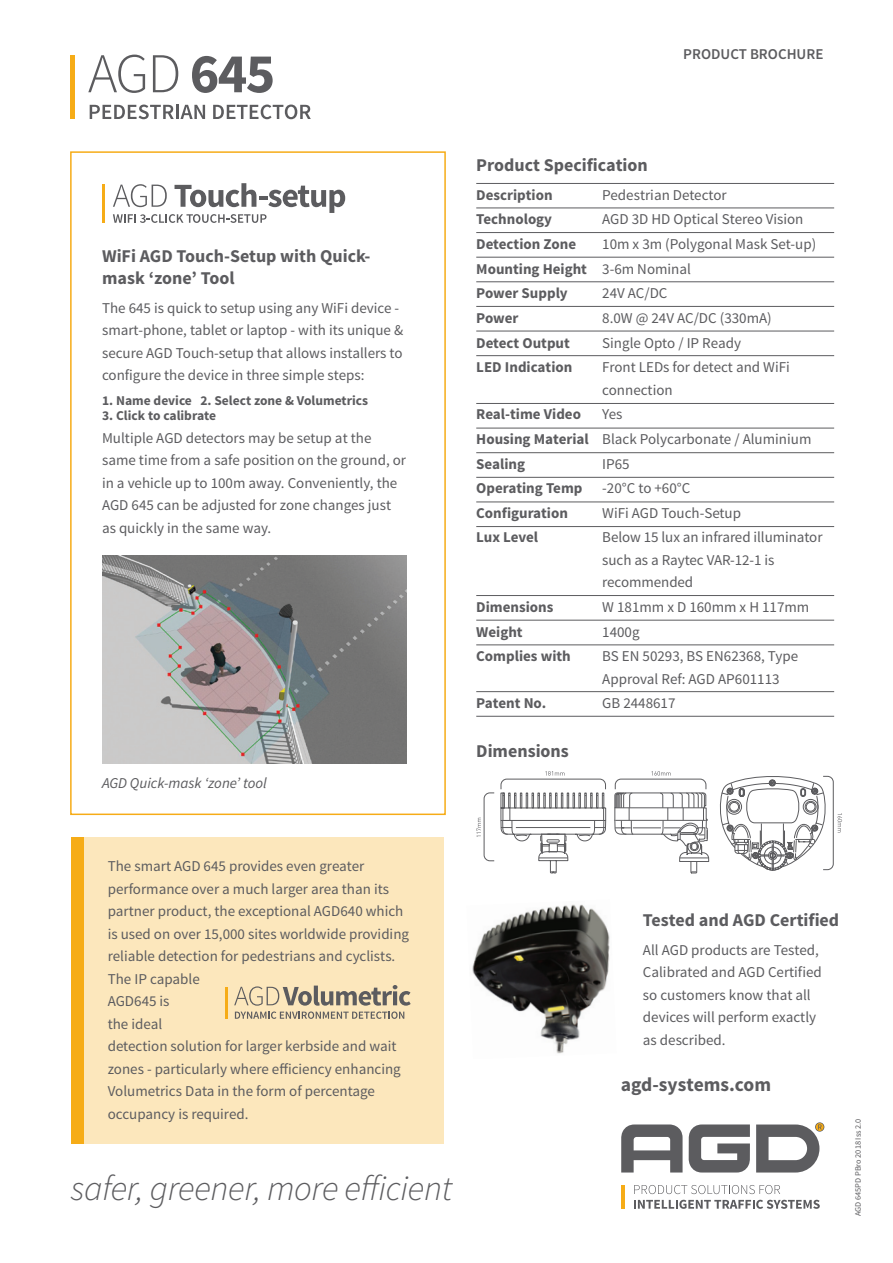
<style>
.page{position:relative;width:893px;height:1263px;background:#fff}
.page>*{position:absolute;margin:0;border:0;box-sizing:border-box;transform-origin:0 0}
.t1{font:italic 300 35.1px "Source Sans Pro";letter-spacing:-.01em;color:#5c5c5f}
.t2{font:700 19.5px "Source Sans Pro";color:#5c5c5f}
.Paragraph_Style_2{font:700 18px/22.5px "Source Sans Pro";color:#5c5c5f}
.Paragraph_Style_3{font:700 18px "Source Sans Pro";color:#5c5c5f}
.Paragraph_Style_1{font:15px/22.5px "Source Sans Pro";color:#5c5c5f}
.Paragraph_Style_3-2{font:15px/22.5px "Source Sans Pro";color:#5c5c5f}
.Paragraph_Style_3-3{font:700 15px "Source Sans Pro";color:#5c5c5f}
.Paragraph_Style_1-2{font:italic 15px "Source Sans Pro";color:#5c5c5f}
.t3{font:600 15px "Source Sans Pro";color:#5c5c5f}
.Paragraph_Style_1-3{font:700 13.5px "Source Sans Pro";color:#5c5c5f}
.Body_copy{font:8.25px "Source Sans Pro";color:#5c5c5f}
.s1{font-weight:400}
.s2{font-weight:700}
</style>
<div class="page">
<div style="left:70px;top:151px;width:376px;height:664px;border:2px solid #f6ac17"></div>
<hr style="left:476px;top:208px;width:358px;height:1px;background:#5c5c5f">
<hr style="left:476px;top:183px;width:358px;height:1px;background:#5c5c5f">
<hr style="left:476px;top:232px;width:358px;height:1px;background:#5c5c5f">
<hr style="left:476px;top:257px;width:358px;height:1px;background:#5c5c5f">
<hr style="left:476px;top:282px;width:358px;height:1px;background:#5c5c5f">
<hr style="left:476px;top:306px;width:358px;height:1px;background:#5c5c5f">
<hr style="left:476px;top:355px;width:358px;height:1px;background:#5c5c5f">
<hr style="left:476px;top:331px;width:358px;height:1px;background:#5c5c5f">
<hr style="left:476px;top:403px;width:358px;height:1px;background:#5c5c5f">
<hr style="left:476px;top:428px;width:358px;height:1px;background:#5c5c5f">
<hr style="left:476px;top:452px;width:358px;height:1px;background:#5c5c5f">
<hr style="left:476px;top:477px;width:358px;height:1px;background:#5c5c5f">
<hr style="left:476px;top:502px;width:358px;height:1px;background:#5c5c5f">
<hr style="left:476px;top:526px;width:358px;height:1px;background:#5c5c5f">
<hr style="left:476px;top:595px;width:358px;height:1px;background:#5c5c5f">
<hr style="left:476px;top:620px;width:358px;height:1px;background:#5c5c5f">
<hr style="left:476px;top:645px;width:358px;height:1px;background:#5c5c5f">
<div style="left:71px;top:838px;width:373px;height:306px;background:#fce7bc"></div>
<div style="left:71px;top:838px;width:13px;height:306px;background:#f6ac17"></div>
<svg style="left:113px;top:183px;width:232px;height:40px"></svg>
<hr style="left:102px;top:185px;width:3px;height:38px;background:#f6ac17">
<img style="left:472px;top:904px;width:138px;height:150px">
<svg style="left:90px;top:105px;width:84px;height:14px"></svg>
<hr style="left:176px;top:105px;width:3px;height:14px;background:#5c5c5f">
<svg style="left:180px;top:105px;width:25px;height:14px"></svg>
<svg style="left:213px;top:105px;width:98px;height:14px"></svg>
<svg style="left:88px;top:55px;width:57px;height:38px"></svg>
<svg style="left:153px;top:55px;width:25px;height:37px"></svg>
<svg style="left:192px;top:56px;width:81px;height:37px"></svg>
<hr style="left:71px;top:55px;width:4px;height:64px;background:#f6ac17">
<svg style="left:476px;top:793px;width:18px;height:68px"></svg>
<svg style="left:500px;top:771px;width:342px;height:102px"></svg>
<hr style="left:476px;top:691px;width:358px;height:1px;background:#5c5c5f">
<hr style="left:476px;top:716px;width:358px;height:1px;background:#5c5c5f">
<img style="left:102px;top:556px;width:304px;height:208px">
<svg style="left:634px;top:1200px;width:186px;height:9px"></svg>
<svg style="left:634px;top:1185px;width:146px;height:9px"></svg>
<svg style="left:816px;top:1123px;width:8px;height:8px"></svg>
<svg style="left:756px;top:1124px;width:66px;height:48px"></svg>
<svg style="left:621px;top:1124px;width:62px;height:48px"></svg>
<svg style="left:689px;top:1124px;width:61px;height:48px"></svg>
<hr style="left:621px;top:1185px;width:4px;height:23px;background:#f6ac17">
<svg style="left:234px;top:985px;width:177px;height:34px"></svg>
<hr style="left:225px;top:987px;width:3px;height:32px;background:#f6ac17">
<p class="t3" style="left:683px;top:45px;width:142px">PRODUCT BROCHURE</p>
<p class="Paragraph_Style_2" style="left:102px;top:245px;width:270px">WiFi AGD Touch-Setup with Quick&shy;mask ‘zone’ Tool</p>
<p class="Paragraph_Style_1" style="left:102px;top:297px;width:303px">The 645 is quick to setup using any WiFi device - smart-phone, tablet or laptop - with its unique &amp; secure AGD Touch-setup that allows installers to configure the device in three simple steps:</p>
<p class="Paragraph_Style_1-3" style="left:102px;top:392px;width:267px">1. Name device 2. Select zone &amp; Volumetrics</p>
<p class="Paragraph_Style_1-3" style="left:102px;top:407px;width:116px">3. Click to calibrate</p>
<p class="Paragraph_Style_1" style="left:102px;top:427px;width:306px">Multiple AGD detectors may be setup at the same time from a safe position on the ground, or in a vehicle up to 100m away. Conveniently, the AGD 645 can be adjusted for zone changes just as quickly in the same way.</p>
<p class="Paragraph_Style_1-2" style="left:102px;top:774px;width:166px">AGD Quick-mask ‘zone’ tool</p>
<p class="Paragraph_Style_3" style="left:476px;top:153px;width:173px">Product Specification</p>
<p class="Paragraph_Style_3-3" style="left:476px;top:185px;width:78px">Description</p>
<p class="Paragraph_Style_3-2" style="left:602px;top:184px;width:126px">Pedestrian Detector</p>
<p class="Paragraph_Style_3-3" style="left:476px;top:210px;width:77px">Technology</p>
<p class="Paragraph_Style_3-2" style="left:602px;top:208px;width:203px">AGD 3D HD Optical Stereo Vision</p>
<p class="Paragraph_Style_3-3" style="left:476px;top:234px;width:101px">Detection Zone</p>
<p class="Paragraph_Style_3-2" style="left:602px;top:233px;width:215px">10m x 3m (Polygonal Mask Set-up)</p>
<p class="Paragraph_Style_3-3" style="left:476px;top:259px;width:216px">Mounting Height <span class="s1">3-6m Nominal</span></p>
<p class="Paragraph_Style_3-3" style="left:476px;top:284px;width:93px">Power Supply</p>
<p class="Paragraph_Style_3-2" style="left:602px;top:282px;width:67px">24V AC/DC</p>
<p class="Paragraph_Style_3-3" style="left:476px;top:308px;width:44px">Power</p>
<p class="Paragraph_Style_3-2" style="left:602px;top:307px;width:171px">8.0W @ 24V AC/DC (330mA)</p>
<p class="Paragraph_Style_3-3" style="left:476px;top:333px;width:95px">Detect Output</p>
<p class="Paragraph_Style_3-2" style="left:602px;top:331px;width:140px">Single Opto / IP Ready</p>
<p class="Paragraph_Style_3-3" style="left:476px;top:357px;width:98px">LED Indication</p>
<p class="Paragraph_Style_3-2" style="left:602px;top:356px;width:189px">Front LEDs for detect and WiFi connection</p>
<p class="Paragraph_Style_3-3" style="left:476px;top:405px;width:106px">Real-time Video</p>
<p class="Paragraph_Style_3-2" style="left:602px;top:403px;width:22px">Yes</p>
<p class="Paragraph_Style_3-2" style="left:476px;top:428px;width:337px"><span class="s2">Housing Material</span> Black Polycarbonate / Aluminium</p>
<p class="Paragraph_Style_3-3" style="left:476px;top:454px;width:50px">Sealing</p>
<p class="Paragraph_Style_3-2" style="left:602px;top:452px;width:29px">IP65</p>
<p class="Paragraph_Style_3-3" style="left:476px;top:478px;width:108px">Operating Temp</p>
<p class="Paragraph_Style_3-2" style="left:602px;top:477px;width:90px">-20°C to +60°C</p>
<p class="Paragraph_Style_3-3" style="left:476px;top:503px;width:93px">Configuration</p>
<p class="Paragraph_Style_3-2" style="left:602px;top:502px;width:140px">WiFi AGD Touch-Setup</p>
<p class="Paragraph_Style_3-3" style="left:476px;top:528px;width:63px">Lux Level</p>
<p class="Paragraph_Style_3-2" style="left:602px;top:526px;width:222px">Below 15 lux an infrared illuminator such as a Raytec VAR-12-1 is recommended</p>
<p class="Paragraph_Style_3-3" style="left:476px;top:597px;width:79px">Dimensions</p>
<p class="Paragraph_Style_3-2" style="left:602px;top:596px;width:209px">W 181mm x D 160mm x H 117mm</p>
<p class="Paragraph_Style_3-3" style="left:476px;top:622px;width:48px">Weight</p>
<p class="Paragraph_Style_3-2" style="left:602px;top:621px;width:39px">1400g</p>
<p class="Paragraph_Style_3-3" style="left:476px;top:647px;width:96px">Complies with</p>
<p class="Paragraph_Style_3-2" style="left:602px;top:645px;width:197px">BS EN 50293, BS EN62368, Type<br>Approval Ref: AGD AP601113</p>
<p class="Paragraph_Style_3-3" style="left:476px;top:694px;width:72px">Patent No.</p>
<p class="Paragraph_Style_3-2" style="left:602px;top:692px;width:75px">GB 2448617</p>
<p class="Paragraph_Style_2" style="left:476px;top:740px;width:94px">Dimensions</p>
<p class="Paragraph_Style_1" style="left:108px;top:855px;width:303px">The smart AGD 645 provides even greater performance over a much larger area than its partner product, the exceptional AGD640 which is used on over 15,000 sites worldwide providing reliable detection for pedestrians and cyclists.<br>The IP capable<br>AGD645 is<br>the ideal<br>detection solution for larger kerbside and wait zones - particularly where efficiency enhancing Volumetrics Data in the form of percentage occupancy is required.</p>
<p class="t1" style="left:71px;top:1167px;width:383px">safer, greener, more efficient</p>
<p class="Paragraph_Style_2" style="left:643px;top:909px;width:198px">Tested and AGD Certified</p>
<p class="Paragraph_Style_1" style="left:643px;top:939px;width:180px">All AGD products are Tested,<br>Calibrated and AGD Certified so customers know that all devices will perform exactly as described.</p>
<p class="t2" style="left:621px;top:1071px;width:152px">agd-systems.com</p>
<p class="Body_copy" style="left:853px;top:1216px;width:99px;rotate:-90deg">AGD 645PD PBro 2018 Iss 2.0</p>
</div>
